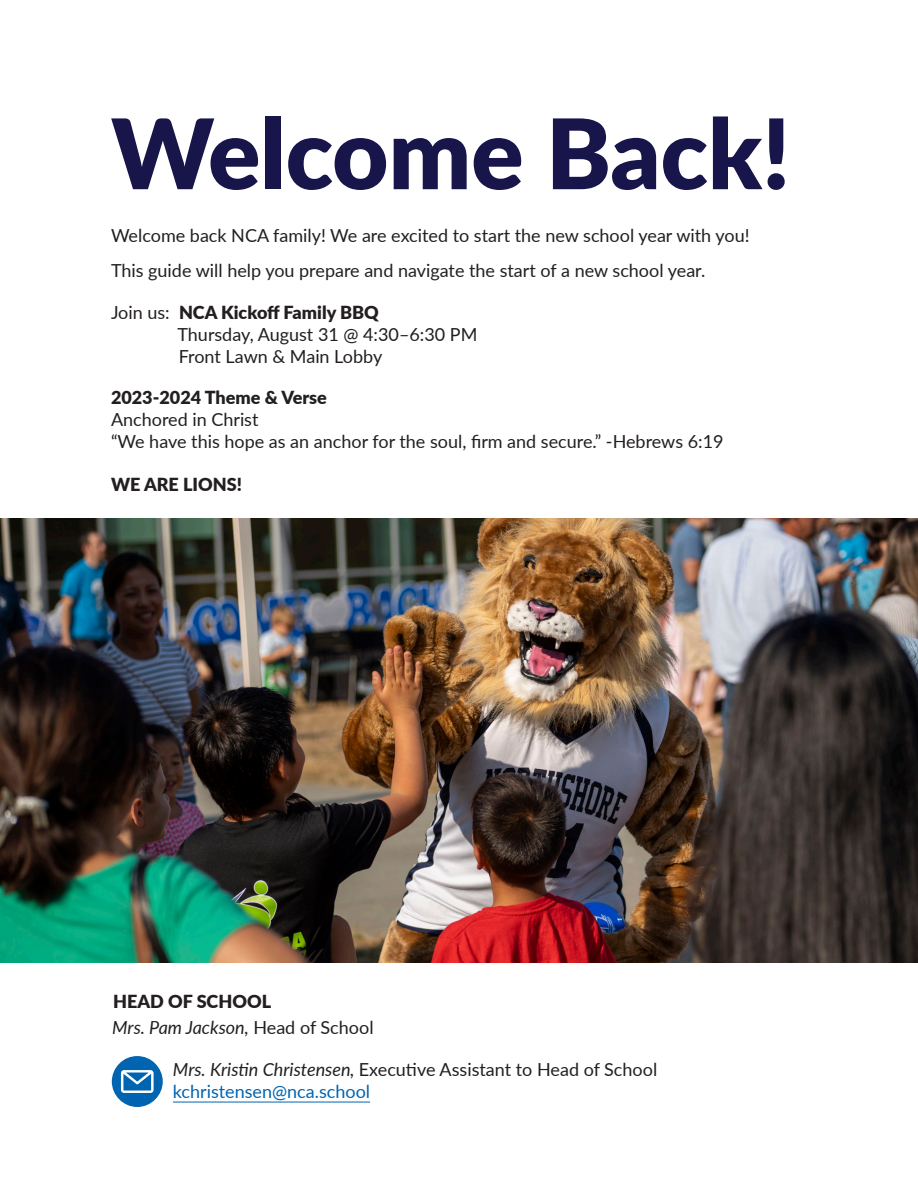
<style>
.page{position:relative;width:918px;height:1188px;background:#fff}
.page>*{position:absolute;margin:0;border:0;box-sizing:border-box;transform-origin:0 0}
.t1{font:900 97.2px "Lato";color:#18154a}
.paragraph{font:18px/21.6px "Lato";color:#231f20}
.paragraph-2{font:900 18px "Lato";color:#231f20}
.paragraph-3{font:italic 18px "Lato";color:#231f20}
.s1{font-weight:900}
.s2{font-style:normal}
.s3{font-style:italic}
.s4{color:#0064b1}
</style>
<div class="page">
<img style="left:0;top:518px;width:918px;height:445px">
<hr style="left:173px;top:1102px;width:197px;height:1px;background:#0064b1">
<svg style="left:112px;top:1056px;width:51px;height:51px"></svg>
<p class="t1" style="left:111px;top:81px;width:681px">Welcome Back!</p>
<p class="paragraph" style="left:111px;top:224px;width:640px">Welcome back NCA family! We are excited to start the new school year with you!</p>
<p class="paragraph" style="left:111px;top:259px;width:596px">This guide will help you prepare and navigate the start of a new school year.</p>
<p class="paragraph" style="left:177px;top:301px;width:301px;text-indent:-66px">Join us: <span class="s1">NCA Kickoff Family BBQ<br></span>Thursday, August 31 @ 4:30–6:30 PM<br>Front Lawn &amp; Main Lobby</p>
<p class="paragraph-2" style="left:111px;top:384px;width:218px">2023-2024 Theme &amp; Verse</p>
<p class="paragraph" style="left:111px;top:408px;width:614px">Anchored in Christ<br>“We have this hope as an anchor for the soul, firm and secure.” -Hebrews 6:19</p>
<p class="paragraph-2" style="left:111px;top:471px;width:133px">WE ARE LIONS!</p>
<p class="paragraph-2" style="left:113px;top:988px;width:160px">HEAD OF SCHOOL</p>
<p class="paragraph-3" style="left:112px;top:1015px;width:263px">Mrs. Pam Jackson, <span class="s2">Head of School</span></p>
<p class="paragraph" style="left:173px;top:1058px;width:486px"><span class="s3">Mrs. Kristin Christensen,</span> Executive Assistant to Head of School <span class="s4">kchristensen@nca.school</span></p>
</div>
